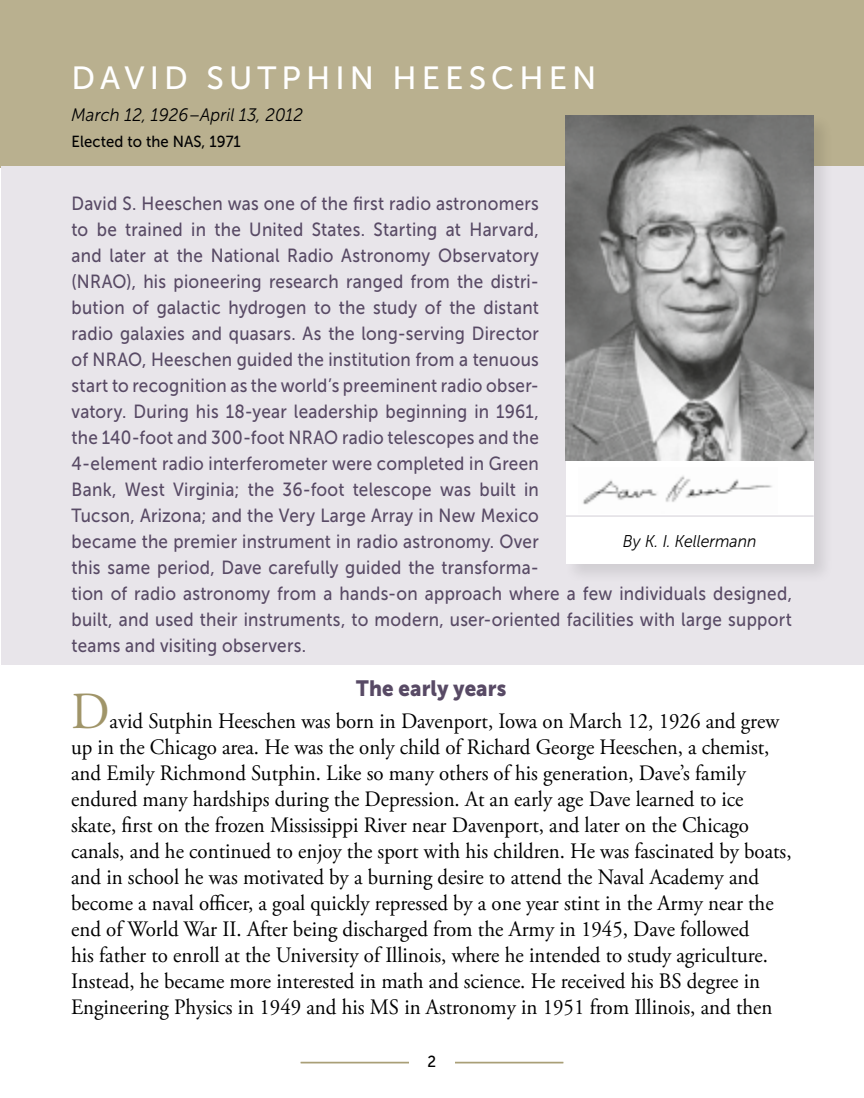
<style>
.page{position:relative;width:864px;height:1098px;background:#fff}
.page>*{position:absolute;margin:0;border:0;box-sizing:border-box;transform-origin:0 0}
.t1{font:52px "Adobe Garamond Pro";color:#a09569;scale:.95 1}
.t2{font:32px "Museo Sans 500";letter-spacing:.16em;color:#fff}
.t3{font:22px/26px "Adobe Garamond Pro";color:#000001;scale:.95 1}
.t4{font:22px "Museo Sans 900";letter-spacing:.005em;color:#584a65;scale:.93 1}
.t5{font:19px/26px "Museo Sans 500";letter-spacing:.015em;color:#584a65;scale:.9 1}
.t6{font:italic 18px "Museo Sans 300";letter-spacing:.005em;color:#000001;scale:.93 1}
.t7{font:italic 17px "Museo Sans 300";color:#000001;scale:.93 1}
.t8{font:16px "Museo Sans 500";letter-spacing:.005em;color:#000001;scale:.93 1}
.t9{font:16px "Museo Sans 500";letter-spacing:.005em;color:#000001;scale:.95 1}
</style>
<div class="page">
<hr style="left:301px;top:1062px;width:262px;height:1px;background:#a09569">
<hr style="left:301px;top:1063px;width:262px;height:1px;background:#a09569">
<div style="left:409px;top:1055px;width:45px;height:27px;background:#fff"></div>
<div style="left:0;top:0;width:864px;height:167px;background:#b9b08f"></div>
<div style="left:1px;top:166px;width:863px;height:499px;background:#e8e5ea"></div>
<div style="left:564px;top:115px;width:270px;height:470px;background:#000001;opacity:.1"></div>
<div style="left:566px;top:116px;width:248px;height:448px;background:#fff"></div>
<hr style="left:566px;top:516px;width:248px;height:1px;background:#d3ced6">
<img style="left:566px;top:115px;width:248px;height:345px">
<img style="left:583px;top:475px;width:189px;height:30px">
<h2 class="t2" style="left:72px;top:61px;width:282px">Dav id SUTPHIn</h2>
<h2 class="t2" style="left:392px;top:61px;width:199px">h eesch en</h2>
<p class="t6" style="left:72px;top:105px;width:250px">March 12, 1926–April 13, 2012</p>
<p class="t8" style="left:72px;top:133px;width:184px">Elected to the NAS, 1971</p>
<p class="t5" style="left:72px;top:191px;width:802px">David S. Heeschen was one of the first radio astronomers<br>to be trained in the United States. Starting at Harvard,<br>and later at the National Radio Astronomy Observatory<br>(NRAO), his pioneering research ranged from the distri-<br>bution of galactic hydrogen to the study of the distant<br>radio galaxies and quasars. As the long-serving Director<br>of NRAO, Heeschen guided the institution from a tenuous<br>start to recognition as the world’s preeminent radio obser-<br>vatory. During his 18-year leadership beginning in 1961,<br>the 140-foot and 300-foot NRAO radio telescopes and the<br>4-element radio interferometer were completed in Green<br>Bank, West Virginia; the 36-foot telescope was built in<br>Tucson, Arizona; and the Very Large Array in New Mexico<br>became the premier instrument in radio astronomy. Over<br>this same period, Dave carefully guided the transforma-<br>tion of radio astronomy from a hands-on approach where a few individuals designed, built, and used their instruments, to modern, user-oriented facilities with large support teams and visiting observers.</p>
<p class="t7" style="left:623px;top:532px;width:145px">By K. I. Kellermann</p>
<p class="t4" style="left:356px;top:676px;width:163px">The early years</p>
<h1 class="t1" style="left:71px;top:680px;width:42px">D</h1>
<p class="t3" style="left:71px;top:709px;width:760px;text-indent:39px">avid Sutphin Heeschen was born in Davenport, Iowa on March 12, 1926 and grew up in the Chicago area. He was the only child of Richard George Heeschen, a chemist, and Emily Richmond Sutphin. Like so many others of his generation, Dave’s family endured many hardships during the Depression. At an early age Dave learned to ice skate, first on the frozen Mississippi River near Davenport, and later on the Chicago canals, and he continued to enjoy the sport with his children. He was fascinated by boats, and in school he was motivated by a burning desire to attend the Naval Academy and become a naval officer, a goal quickly repressed by a one year stint in the Army near the end of World War II. After being discharged from the Army in 1945, Dave followed<br>his father to enroll at the University of Illinois, where he intended to study agriculture.<br>Instead, he became more interested in math and science. He received his BS degree in Engineering Physics in 1949 and his MS in Astronomy in 1951 from Illinois, and then</p>
<p class="t9" style="left:427px;top:1052px;width:11px">2</p>
</div>
